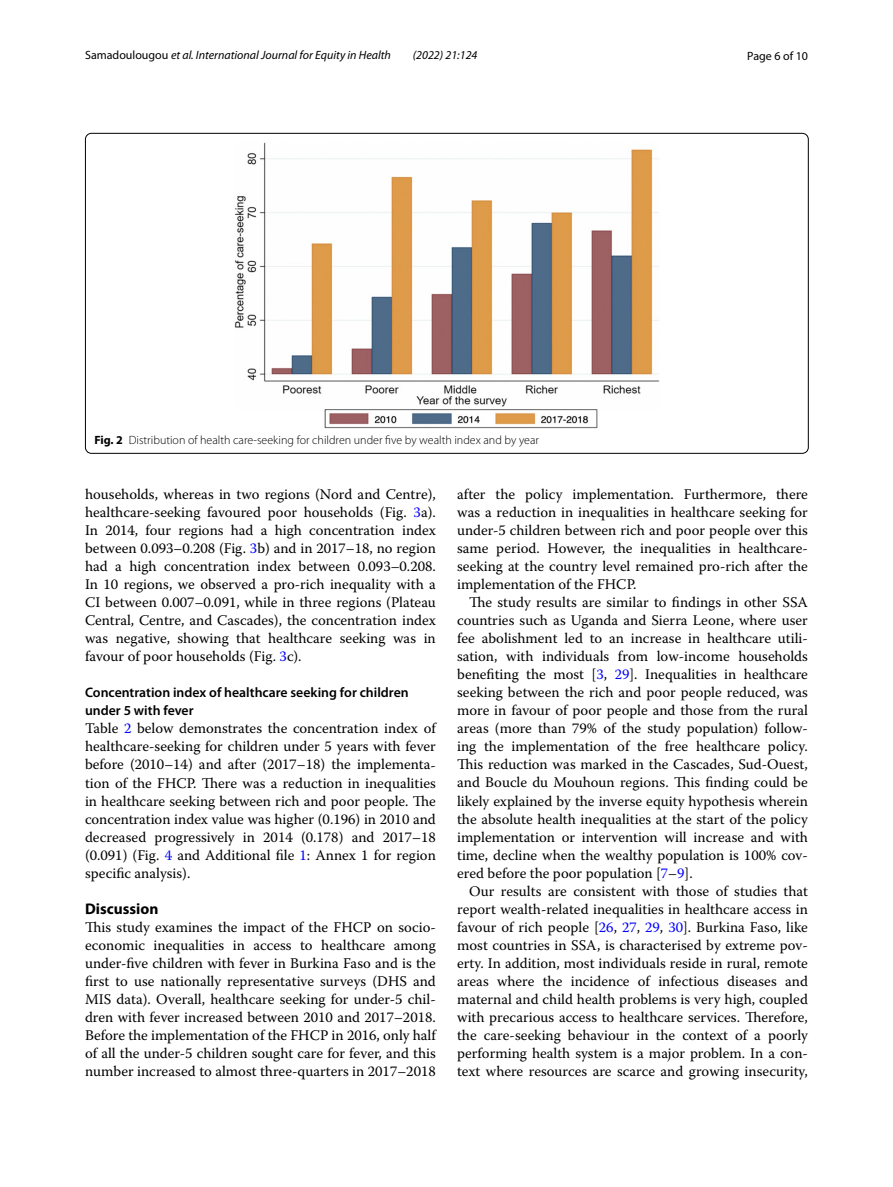
<style>
.page{position:relative;width:893px;height:1187px;background:#fff}
.page>*{position:absolute;margin:0;border:0;box-sizing:border-box;transform-origin:0 0}
.t1{font:700 15.45px "Myriad Pro";color:#000}
.t2{font:14.7px/18px "Warnock Pro";color:#000;text-align:justify}
.t3{font:600 13.8px/18px "Myriad Pro";color:#000}
.t4{font:300 12px "Myriad Pro";color:#000}
.t5{font:italic 12px "Myriad Pro";color:#000}
.t6{font:12px "Myriad Pro";color:#000}
.s1{font-style:normal}
.s2{font-weight:700}
.s3{color:#00f}
</style>
<div class="page">
<img style="left:234px;top:142px;width:425px;height:286px">
<p class="t5" style="left:85px;top:48px;width:307px"><span class="s1">Samadoulougou</span> et al. International Journal for Equity in Health</p>
<p class="t5" style="left:413px;top:48px;width:66px">(2022) 21:124</p>
<p class="t6" style="left:747px;top:48px;width:62px">Page 6 of 10</p>
<p class="t4" style="left:94px;top:433px;width:446px"><span class="s2">Fig. 2</span> Distribution of health care-seeking for children under five by wealth index and by year</p>
<p class="t2" style="left:85px;top:485px;width:352px">households, whereas in two regions (Nord and Centre), healthcare-seeking favoured poor households (Fig. <span class="s3">3</span>a).<br>In 2014, four regions had a high concentration index between 0.093–0.208 (Fig. <span class="s3">3</span>b) and in 2017–18, no region had a high concentration index between 0.093–0.208.<br>In 10 regions, we observed a pro-rich inequality with a CI between 0.007–0.091, while in three regions (Plateau Central, Centre, and Cascades), the concentration index was negative, showing that healthcare seeking was in favour of poor households (Fig. <span class="s3">3</span>c).</p>
<p class="t3" style="left:85px;top:683px;width:325px">Concentration index of healthcare seeking for children under 5 with fever</p>
<p class="t2" style="left:85px;top:719px;width:352px">Table <span class="s3">2</span> below demonstrates the concentration index of healthcare-seeking for children under 5 years with fever before (2010–14) and after (2017–18) the implementa&shy;tion of the FHCP. There was a reduction in inequalities in healthcare seeking between rich and poor people. The concentration index value was higher (0.196) in 2010 and decreased progressively in 2014 (0.178) and 2017–18 (0.091) (Fig. <span class="s3">4</span> and Additional file <span class="s3">1</span>: Annex 1 for region specific analysis).</p>
<p class="t1" style="left:85px;top:898px;width:75px">Discussion</p>
<p class="t2" style="left:85px;top:917px;width:352px">This study examines the impact of the FHCP on socio&shy;economic inequalities in access to healthcare among under-five children with fever in Burkina Faso and is the first to use nationally representative surveys (DHS and MIS data). Overall, healthcare seeking for under-5 chil&shy;dren with fever increased between 2010 and 2017–2018.<br>Before the implementation of the FHCP in 2016, only half of all the under-5 children sought care for fever, and this number increased to almost three-quarters in 2017–2018</p>
<p class="t2" style="left:457px;top:485px;width:352px">after the policy implementation. Furthermore, there was a reduction in inequalities in healthcare seeking for under-5 children between rich and poor people over this same period. However, the inequalities in healthcare&shy;seeking at the country level remained pro-rich after the implementation of the FHCP.</p>
<p class="t2" style="left:457px;top:593px;width:352px;text-indent:12px">The study results are similar to findings in other SSA countries such as Uganda and Sierra Leone, where user fee abolishment led to an increase in healthcare utili&shy;sation, with individuals from low-income households benefiting the most [<span class="s3">3</span>, <span class="s3">29</span>]. Inequalities in healthcare seeking between the rich and poor people reduced, was more in favour of poor people and those from the rural areas (more than 79% of the study population) follow&shy;ing the implementation of the free healthcare policy.<br>This reduction was marked in the Cascades, Sud-Ouest, and Boucle du Mouhoun regions. This finding could be likely explained by the inverse equity hypothesis wherein the absolute health inequalities at the start of the policy implementation or intervention will increase and with time, decline when the wealthy population is 100% cov&shy;ered before the poor population [<span class="s3">7</span>–<span class="s3">9</span>].</p>
<p class="t2" style="left:457px;top:881px;width:352px;text-indent:12px">Our results are consistent with those of studies that report wealth-related inequalities in healthcare access in favour of rich people [<span class="s3">26</span>, <span class="s3">27</span>, <span class="s3">29</span>, <span class="s3">30</span>]. Burkina Faso, like most countries in SSA, is characterised by extreme pov&shy;erty. In addition, most individuals reside in rural, remote areas where the incidence of infectious diseases and maternal and child health problems is very high, coupled with precarious access to healthcare services. Therefore, the care-seeking behaviour in the context of a poorly performing health system is a major problem. In a con&shy;text where resources are scarce and growing insecurity,</p>
</div>
